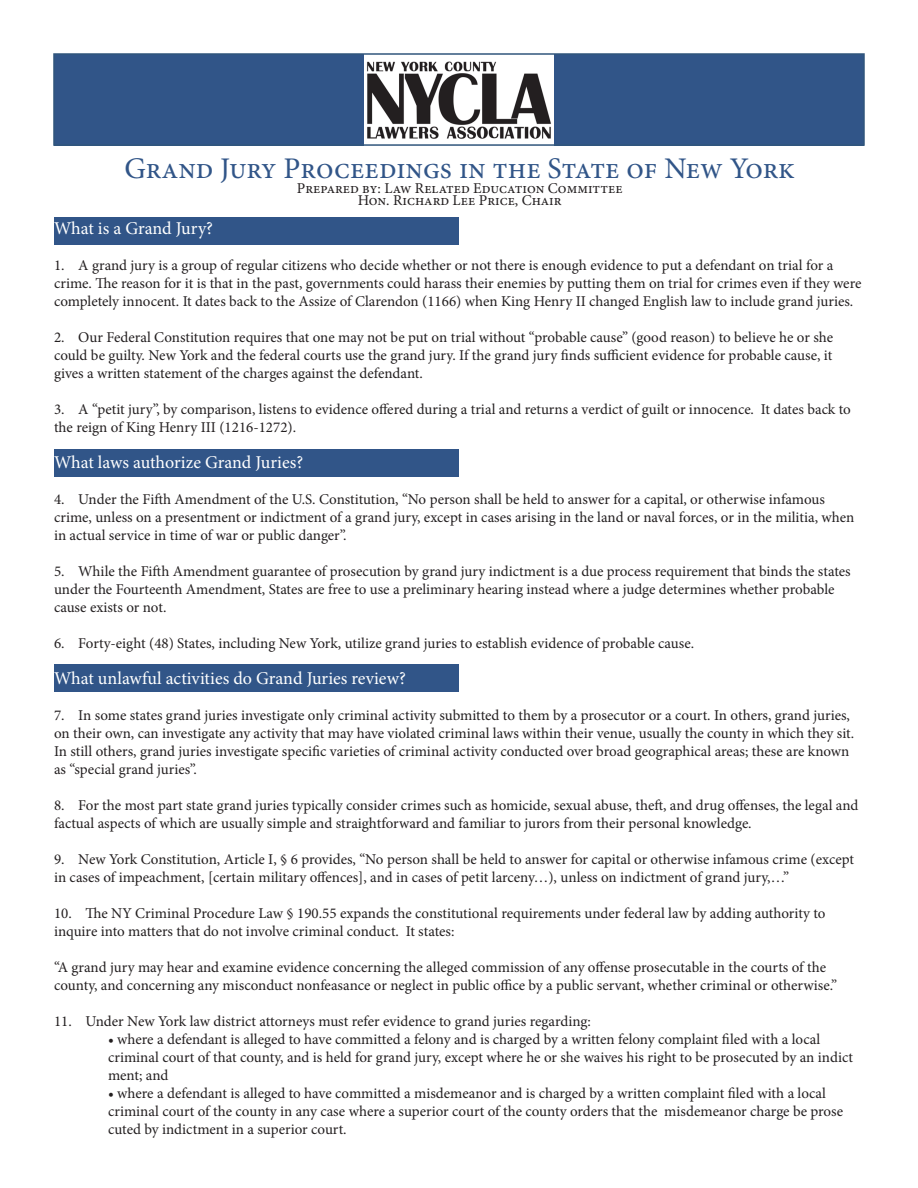
<style>
.page{position:relative;width:918px;height:1188px;background:#fff}
.page>*{position:absolute;margin:0;border:0;box-sizing:border-box;transform-origin:0 0}
.t1{font:30px "Minion Pro";color:#315588}
.t2{font:18px "Minion Pro";letter-spacing:-.01em;color:#fff}
.t3{font:15px/18px "Minion Pro";letter-spacing:-.005em;color:#231f20}
</style>
<div class="page">
<div style="left:54px;top:664px;width:404px;height:27px;background:#315588"></div>
<div style="left:54px;top:450px;width:404px;height:27px;background:#315588"></div>
<div style="left:54px;top:217px;width:404px;height:27px;background:#315588"></div>
<div style="left:54px;top:54px;width:810px;height:91px;background:#315588"></div>
<img style="left:364px;top:56px;width:190px;height:87px">
<div style="left:53px;top:53px;width:812px;height:93px;border:2px solid #30557c"></div>
<p class="t1" style="left:124px;top:148px;width:672px">Grand Jury Proceedings in the State of New York</p>
<p class="t3" style="left:297px;top:179px;width:327px">Prepared by: Law Related Education Committee</p>
<p class="t3" style="left:358px;top:191px;width:206px">Hon. Richard Lee Price, Chair</p>
<p class="t2" style="left:54px;top:216px;width:161px">What is a Grand Jury?</p>
<p class="t3" style="left:54px;top:256px;width:809px">1. A grand jury is a group of regular citizens who decide whether or not there is enough evidence to put a defendant on trial for a crime. The reason for it is that in the past, governments could harass their enemies by putting them on trial for crimes even if they were completely innocent. It dates back to the Assize of Clarendon (1166) when King Henry II changed English law to include grand juries.</p>
<p class="t3" style="left:54px;top:328px;width:781px;text-align:justify">2. Our Federal Constitution requires that one may not be put on trial without “probable cause” (good reason) to believe he or she could be guilty. New York and the federal courts use the grand jury. If the grand jury finds sufficient evidence for probable cause, it gives a written statement of the charges against the defendant.</p>
<p class="t3" style="left:54px;top:400px;width:798px">3. A “petit jury”, by comparison, listens to evidence offered during a trial and returns a verdict of guilt or innocence. It dates back to the reign of King Henry III (1216-1272).</p>
<p class="t2" style="left:54px;top:450px;width:251px">What laws authorize Grand Juries?</p>
<p class="t3" style="left:54px;top:490px;width:802px">4. Under the Fifth Amendment of the U.S. Constitution, “No person shall be held to answer for a capital, or otherwise infamous crime, unless on a presentment or indictment of a grand jury, except in cases arising in the land or naval forces, or in the militia, when in actual service in time of war or public danger”.</p>
<p class="t3" style="left:54px;top:562px;width:798px">5. While the Fifth Amendment guarantee of prosecution by grand jury indictment is a due process requirement that binds the states under the Fourteenth Amendment, States are free to use a preliminary hearing instead where a judge determines whether probable cause exists or not.</p>
<p class="t3" style="left:54px;top:634px;width:642px">6. Forty-eight (48) States, including New York, utilize grand juries to establish evidence of probable cause.</p>
<p class="t2" style="left:54px;top:666px;width:353px">What unlawful activities do Grand Juries review?</p>
<p class="t3" style="left:54px;top:706px;width:802px">7. In some states grand juries investigate only criminal activity submitted to them by a prosecutor or a court. In others, grand juries, on their own, can investigate any activity that may have violated criminal laws within their venue, usually the county in which they sit.<br>In still others, grand juries investigate specific varieties of criminal activity conducted over broad geographical areas; these are known as “special grand juries”.</p>
<p class="t3" style="left:54px;top:796px;width:806px">8. For the most part state grand juries typically consider crimes such as homicide, sexual abuse, theft, and drug offenses, the legal and factual aspects of which are usually simple and straightforward and familiar to jurors from their personal knowledge.</p>
<p class="t3" style="left:54px;top:850px;width:802px">9. New York Constitution, Article I, § 6 provides, “No person shall be held to answer for capital or otherwise infamous crime (except in cases of impeachment, [certain military offences], and in cases of petit larceny…), unless on indictment of grand jury,…”</p>
<p class="t3" style="left:54px;top:904px;width:773px">10. The NY Criminal Procedure Law § 190.55 expands the constitutional requirements under federal law by adding authority to inquire into matters that do not involve criminal conduct. It states:</p>
<p class="t3" style="left:54px;top:958px;width:785px">“A grand jury may hear and examine evidence concerning the alleged commission of any offense prosecutable in the courts of the county, and concerning any misconduct nonfeasance or neglect in public office by a public servant, whether criminal or otherwise.”</p>
<p class="t3" style="left:54px;top:1012px;width:538px">11. Under New York law district attorneys must refer evidence to grand juries regarding:</p>
<p class="t3" style="left:108px;top:1030px;width:714px">• where a defendant is alleged to have committed a felony and is charged by a written felony complaint filed with a local</p>
<p class="t3" style="left:108px;top:1048px;width:747px">criminal court of that county, and is held for grand jury, except where he or she waives his right to be prosecuted by an indict ment; and</p>
<p class="t3" style="left:108px;top:1084px;width:720px">• where a defendant is alleged to have committed a misdemeanor and is charged by a written complaint filed with a local</p>
<p class="t3" style="left:108px;top:1102px;width:737px">criminal court of the county in any case where a superior court of the county orders that the misdemeanor charge be prose cuted by indictment in a superior court.</p>
</div>
